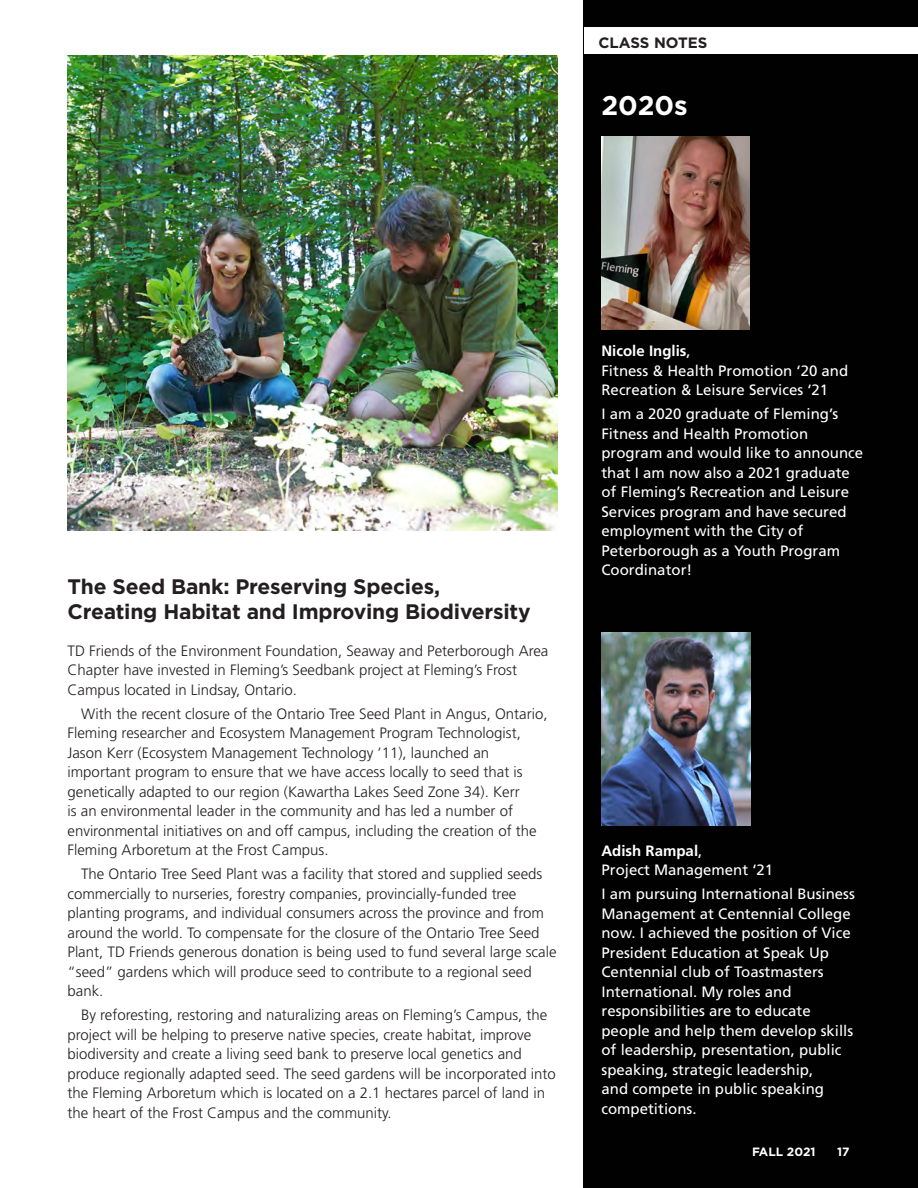
<style>
.page{position:relative;width:918px;height:1188px;background:#fff}
.page>*{position:absolute;margin:0;border:0;box-sizing:border-box;transform-origin:0 0}
.head2{font:700 27px "Gotham";color:#fff}
.head3{font:700 21px/25.2px "Gotham";letter-spacing:-.01em;color:#231f20}
.body_copy{font:300 15px/19.5px "Frutiger LT Std";color:#231f20}
.body_copy-2{font:15px/19.5px "Frutiger LT Std";color:#fff}
.t1{font:700 15px "Gotham";color:#231f20}
.t2{font:700 12px "Gotham";color:#fff}
.s1{font-weight:700}
</style>
<div class="page">
<div style="left:584px;top:0;width:334px;height:1188px;background:#010101"></div>
<div style="left:585px;top:27px;width:333px;height:27px;background:#fff"></div>
<img style="left:602px;top:136px;width:148px;height:193px">
<img style="left:602px;top:632px;width:148px;height:194px">
<img style="left:68px;top:55px;width:489px;height:475px">
<p class="t1" style="left:598px;top:34px;width:111px">CLASS NOTES</p>
<h2 class="head2" style="left:602px;top:90px;width:88px">2020s</h2>
<h2 class="head3" style="left:68px;top:573px;width:465px">The Seed Bank: Preserving Species,<br>Creating Habitat and Improving Biodiversity</h2>
<p class="body_copy" style="left:68px;top:641px;width:482px">TD Friends of the Environment Foundation, Seaway and Peterborough Area<br>Chapter have invested in Fleming’s Seedbank project at Fleming’s Frost<br>Campus located in Lindsay, Ontario.</p>
<p class="body_copy" style="left:68px;top:704px;width:482px;text-indent:14px">With the recent closure of the Ontario Tree Seed Plant in Angus, Ontario, Fleming researcher and Ecosystem Management Program Technologist, Jason Kerr (Ecosystem Management Technology ’11), launched an important program to ensure that we have access locally to seed that is genetically adapted to our region (Kawartha Lakes Seed Zone 34). Kerr<br>is an environmental leader in the community and has led a number of environmental initiatives on and off campus, including the creation of the Fleming Arboretum at the Frost Campus.</p>
<p class="body_copy" style="left:68px;top:864px;width:491px;text-indent:14px">The Ontario Tree Seed Plant was a facility that stored and supplied seeds commercially to nurseries, forestry companies, provincially-funded tree planting programs, and individual consumers across the province and from around the world. To compensate for the closure of the Ontario Tree Seed Plant, TD Friends generous donation is being used to fund several large scale “seed” gardens which will produce seed to contribute to a regional seed bank.</p>
<p class="body_copy" style="left:68px;top:1005px;width:490px;text-indent:14px">By reforesting, restoring and naturalizing areas on Fleming’s Campus, the project will be helping to preserve native species, create habitat, improve biodiversity and create a living seed bank to preserve local genetics and produce regionally adapted seed. The seed gardens will be incorporated into the Fleming Arboretum which is located on a 2.1 hectares parcel of land in the heart of the Frost Campus and the community.</p>
<p class="body_copy-2" style="left:601px;top:341px;width:248px"><span class="s1">Nicole Inglis</span>,<br>Fitness &amp; Health Promotion ‘20 and<br>Recreation &amp; Leisure Services ‘21</p>
<p class="body_copy-2" style="left:601px;top:404px;width:263px">I am a 2020 graduate of Fleming’s<br>Fitness and Health Promotion program and would like to announce that I am now also a 2021 graduate of Fleming’s Recreation and Leisure<br>Services program and have secured employment with the City of<br>Peterborough as a Youth Program<br>Coordinator!</p>
<p class="body_copy-2" style="left:601px;top:841px;width:173px"><span class="s1">Adish Rampal</span>,<br>Project Management ‘21</p>
<p class="body_copy-2" style="left:601px;top:885px;width:255px">I am pursuing International Business<br>Management at Centennial College now. I achieved the position of Vice<br>President Education at Speak Up<br>Centennial club of Toastmasters<br>International. My roles and responsibilities are to educate people and help them develop skills of leadership, presentation, public speaking, strategic leadership,<br>and compete in public speaking competitions.</p>
<p class="t2" style="left:752px;top:1144px;width:65px">FALL 2021</p>
<p class="t2" style="left:837px;top:1144px;width:14px">17</p>
</div>
